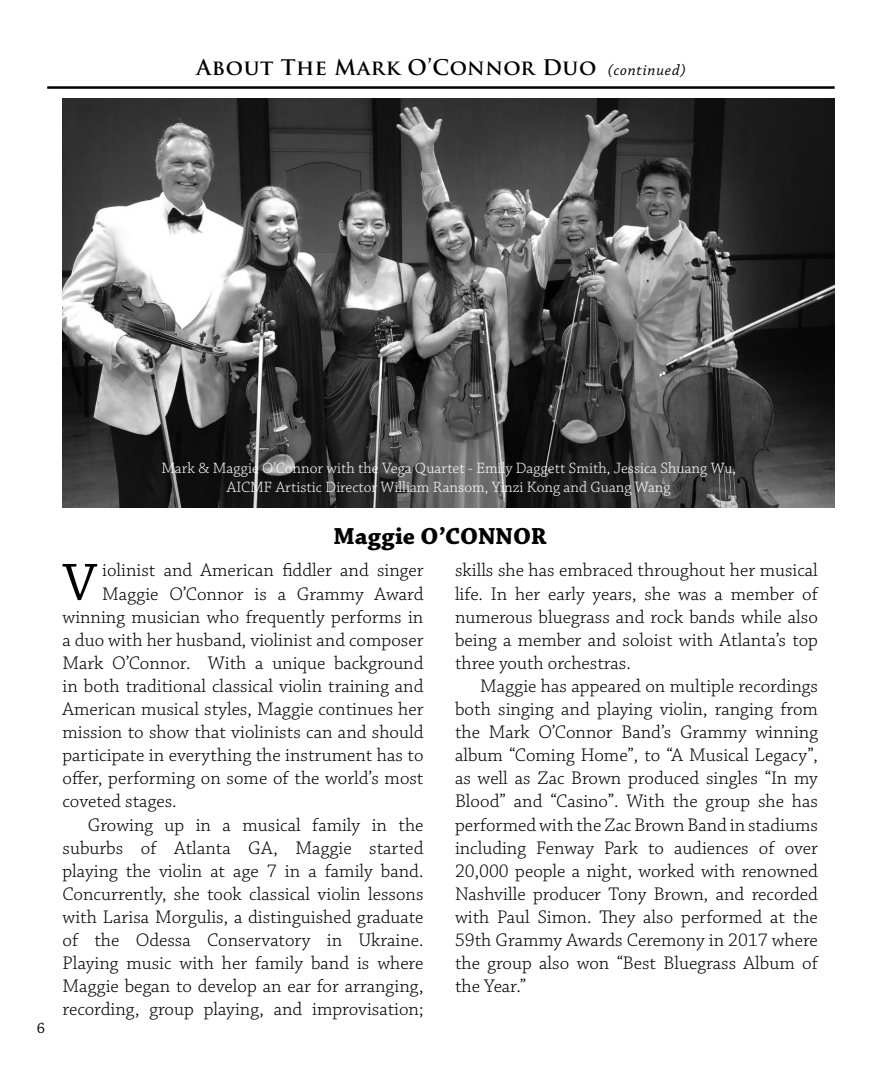
<style>
.page{position:relative;width:882px;height:1071px;background:#fff}
.page>*{position:absolute;margin:0;border:0;box-sizing:border-box;transform-origin:0 0}
.t1{font:54.77px "Chaparral Pro";color:#000}
.t2{font:700 24.5px "Chaparral Pro";color:#000}
.t3{font:700 21px "Trajan Pro";letter-spacing:.025em;color:#000}
.t4{font:300 19.25px/23.1px "Chaparral Pro";color:#000;text-align:justify}
.t5{font:300 15.75px/18.9px "Chaparral Pro";color:#fff;text-align:center}
.t6{font:15.75px "Chaparral Pro";color:#000}
.s1{font-family:"Chaparral Pro";font-weight:400;font-style:italic;font-size:15.75px}
</style>
<div class="page">
<hr style="left:47px;top:86px;width:788px;height:1px;background:#000">
<hr style="left:47px;top:87px;width:788px;height:1px;background:#000">
<hr style="left:47px;top:88px;width:788px;height:1px;background:#000">
<img style="left:63px;top:98px;width:772px;height:410px">
<p class="t3" style="left:197px;top:54px;width:490px">About The Mark O’Connor Duo <span class="s1">(continued)</span></p>
<p class="t6" style="left:37px;top:1019px;width:10px">6</p>
<p class="t5" style="left:161px;top:459px;width:576px">Mark &amp; Maggie O’Connor with the Vega Quartet - Emily Daggett Smith, Jessica Shuang Wu,<br>AICMF Artistic Director William Ransom, Yinzi Kong and Guang Wang</p>
<p class="t2" style="left:333px;top:522px;width:214px">Maggie O’CONNOR</p>
<h1 class="t1" style="left:63px;top:552px;width:36px">V</h1>
<p class="t4" style="left:102px;top:560px;width:323px">iolinist and American fiddler and singer</p>
<p class="t4" style="left:102px;top:583px;width:323px">Maggie O’Connor is a Grammy Award</p>
<p class="t4" style="left:63px;top:606px;width:362px">winning musician who frequently performs in</p>
<p class="t4" style="left:63px;top:629px;width:362px">a duo with her husband, violinist and composer</p>
<p class="t4" style="left:63px;top:652px;width:363px">Mark O’Connor. With a unique background</p>
<p class="t4" style="left:63px;top:675px;width:362px">in both traditional classical violin training and</p>
<p class="t4" style="left:63px;top:698px;width:362px">American musical styles, Maggie continues her</p>
<p class="t4" style="left:63px;top:721px;width:363px">mission to show that violinists can and should</p>
<p class="t4" style="left:63px;top:745px;width:362px">participate in everything the instrument has to</p>
<p class="t4" style="left:63px;top:768px;width:363px">offer, performing on some of the world’s most</p>
<p class="t4" style="left:63px;top:791px;width:116px">coveted stages.</p>
<p class="t4" style="left:88px;top:814px;width:337px">Growing up in a musical family in the</p>
<p class="t4" style="left:63px;top:837px;width:362px">suburbs of Atlanta GA, Maggie started</p>
<p class="t4" style="left:63px;top:860px;width:363px">playing the violin at age 7 in a family band.</p>
<p class="t4" style="left:63px;top:883px;width:363px">Concurrently, she took classical violin lessons</p>
<p class="t4" style="left:63px;top:906px;width:363px">with Larisa Morgulis, a distinguished graduate</p>
<p class="t4" style="left:63px;top:929px;width:362px">of the Odessa Conservatory in Ukraine.</p>
<p class="t4" style="left:63px;top:952px;width:362px">Playing music with her family band is where</p>
<p class="t4" style="left:63px;top:976px;width:362px">Maggie began to develop an ear for arranging,</p>
<p class="t4" style="left:63px;top:999px;width:362px">recording, group playing, and improvisation;</p>
<p class="t4" style="left:455px;top:560px;width:364px">skills she has embraced throughout her musical life. In her early years, she was a member of numerous bluegrass and rock bands while also being a member and soloist with Atlanta’s top three youth orchestras.</p>
<p class="t4" style="left:455px;top:675px;width:364px;text-indent:25px">Maggie has appeared on multiple recordings both singing and playing violin, ranging from the Mark O’Connor Band’s Grammy winning album “Coming Home”, to “A Musical Legacy”, as well as Zac Brown produced singles “In my Blood” and “Casino”. With the group she has performed with the Zac Brown Band in stadiums including Fenway Park to audiences of over 20,000 people a night, worked with renowned Nashville producer Tony Brown, and recorded with Paul Simon. They also performed at the 59th Grammy Awards Ceremony in 2017 where the group also won “Best Bluegrass Album of the Year.”</p>
</div>
